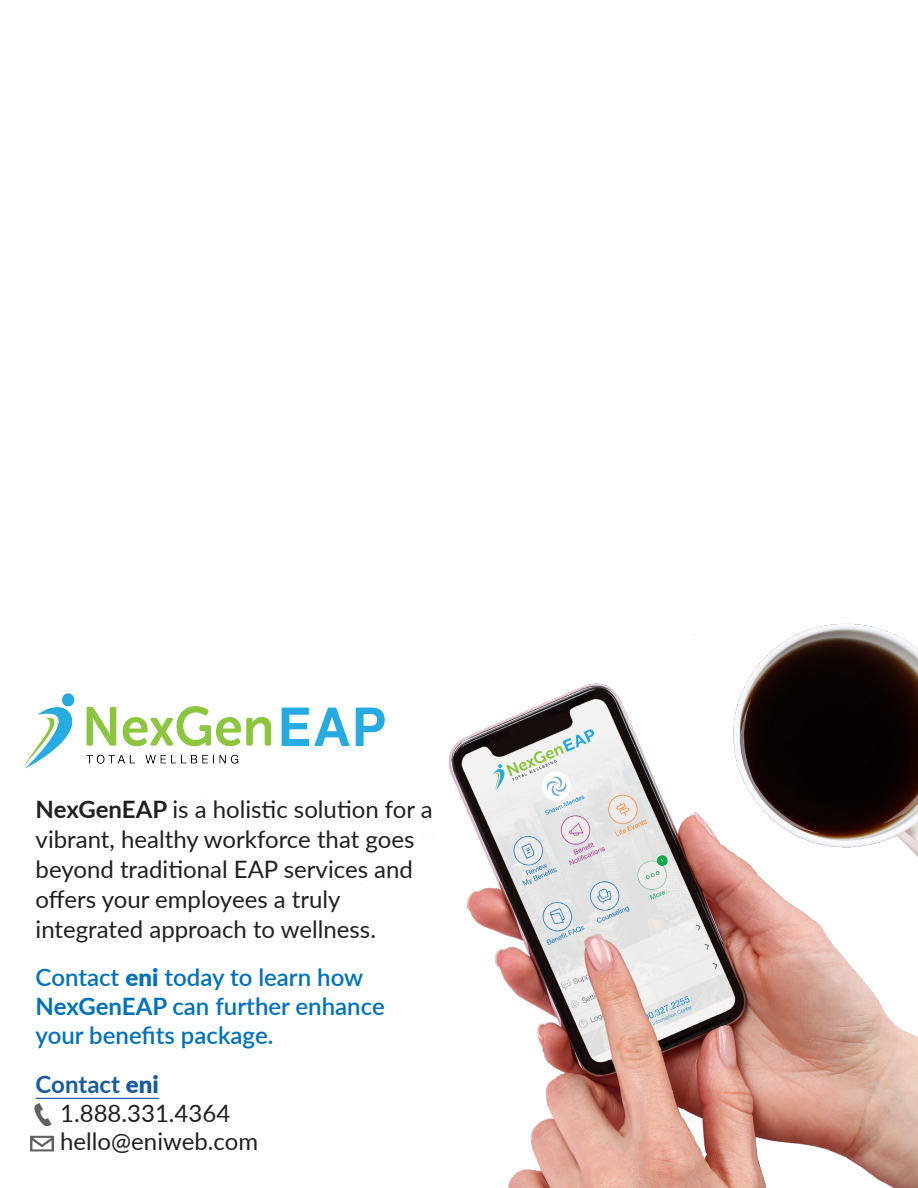
<style>
.page{position:relative;width:918px;height:1188px;background:#fff}
.page>*{position:absolute;margin:0;border:0;box-sizing:border-box;transform-origin:0 0}
.t1{font:24px/30px "Lato";color:#231f20}
.t2{font:600 24px "Lato";color:#0072bc}
.t3{font:700 24px "Lato";color:#175d9e}
.s1{font-weight:700}
.s2{font-weight:900}
</style>
<div class="page">
<img style="left:150px;top:540px;width:768px;height:648px">
<img style="left:24px;top:693px;width:360px;height:75px">
<hr style="left:36px;top:1098px;width:90px;height:1px;background:#175d9e">
<hr style="left:126px;top:1098px;width:33px;height:1px;background:#175d9e">
<img style="left:34px;top:1104px;width:18px;height:21px">
<img style="left:30px;top:1135px;width:23px;height:17px">
<p class="t1" style="left:36px;top:793px;width:399px"><span class="s1">NexGenEAP</span> is a holistic solution for a vibrant, healthy workforce that goes beyond traditional EAP services and offers your employees a truly</p>
<p class="t1" style="left:36px;top:913px;width:342px">integrated approach to wellness.</p>
<p class="t2" style="left:36px;top:960px;width:329px">Contact <span class="s2">eni</span> today to learn how</p>
<p class="t2" style="left:36px;top:989px;width:351px"><span class="s1">NexGenEAP</span> can further enhance</p>
<p class="t2" style="left:36px;top:1018px;width:239px">your benefits package.</p>
<p class="t3" style="left:36px;top:1066px;width:125px">Contact <span class="s2">eni</span></p>
<p class="t1" style="left:60px;top:1097px;width:172px">1.888.331.4364</p>
<p class="t1" style="left:60px;top:1126px;width:199px">hello@eniweb.com</p>
</div>
